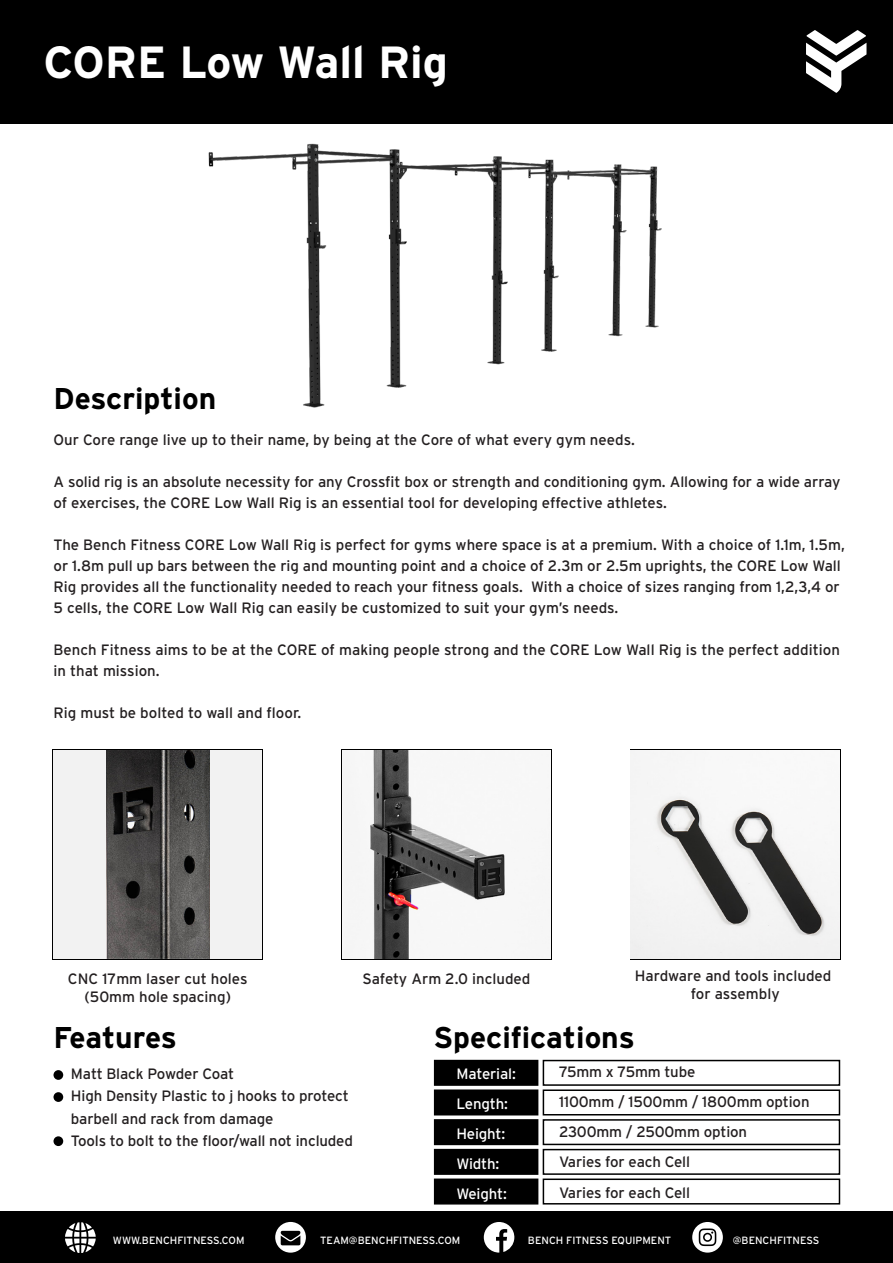
<style>
.page{position:relative;width:893px;height:1263px;background:#fff}
.page>*{position:absolute;margin:0;border:0;box-sizing:border-box;transform-origin:0 0}
.t1{font:700 45px "Interstate";color:#fff}
.t2{font:700 30px "Interstate";color:#000}
.t3{font:15px/21px "Interstate";letter-spacing:-.005em;color:#231f20}
.t4{font:15px/30px "Interstate";letter-spacing:-.01em;color:#fff}
.t5{font:10.5px "Interstate";color:#fff}
</style>
<div class="page">
<img style="left:109px;top:123px;width:675px;height:285px">
<div style="left:0;top:0;width:893px;height:123px;background:#000"></div>
<div style="left:54px;top:1070px;width:9px;height:10px;background:#000;border-radius:50%"></div>
<div style="left:54px;top:1092px;width:9px;height:10px;background:#000;border-radius:50%"></div>
<div style="left:54px;top:1136px;width:9px;height:10px;background:#000;border-radius:50%"></div>
<div style="left:434px;top:1060px;width:104px;height:26px;background:#000;border:2px solid #000"></div>
<div style="left:434px;top:1089px;width:104px;height:26px;background:#000;border:2px solid #000"></div>
<div style="left:434px;top:1119px;width:104px;height:26px;background:#000;border:2px solid #000"></div>
<div style="left:434px;top:1149px;width:104px;height:26px;background:#000;border:2px solid #000"></div>
<div style="left:434px;top:1178px;width:104px;height:26px;background:#000;border:2px solid #000"></div>
<div style="left:543px;top:1060px;width:297px;height:26px;border:2px solid #000"></div>
<div style="left:543px;top:1089px;width:297px;height:26px;border:2px solid #000"></div>
<div style="left:543px;top:1119px;width:297px;height:26px;border:2px solid #000"></div>
<div style="left:543px;top:1149px;width:297px;height:26px;border:2px solid #000"></div>
<div style="left:543px;top:1178px;width:297px;height:26px;border:2px solid #000"></div>
<div style="left:0;top:1212px;width:893px;height:51px;background:#000"></div>
<svg style="left:275px;top:1222px;width:31px;height:30px"></svg>
<svg style="left:484px;top:1222px;width:31px;height:30px"></svg>
<svg style="left:692px;top:1222px;width:31px;height:30px"></svg>
<svg style="left:65px;top:1222px;width:31px;height:31px"></svg>
<svg style="left:806px;top:30px;width:60px;height:63px"></svg>
<div style="left:54px;top:750px;width:208px;height:209px;background:#f2f2f2"></div>
<img style="left:106px;top:750px;width:103px;height:208px">
<img style="left:631px;top:750px;width:208px;height:209px">
<img style="left:344px;top:750px;width:161px;height:209px">
<h1 class="t1" style="left:44px;top:37px;width:406px">CORE Low Wall Rig</h1>
<h2 class="t2" style="left:54px;top:382px;width:164px">Description</h2>
<p class="t3" style="left:54px;top:429px;width:583px">Our Core range live up to their name, by being at the Core of what every gym needs.</p>
<p class="t3" style="left:54px;top:471px;width:788px">A solid rig is an absolute necessity for any Crossfit box or strength and conditioning gym. Allowing for a wide array of exercises, the CORE Low Wall Rig is an essential tool for developing effective athletes.</p>
<p class="t3" style="left:54px;top:534px;width:793px">The Bench Fitness CORE Low Wall Rig is perfect for gyms where space is at a premium. With a choice of 1.1m, 1.5m, or 1.8m pull up bars between the rig and mounting point and a choice of 2.3m or 2.5m uprights, the CORE Low Wall Rig provides all the functionality needed to reach your fitness goals. With a choice of sizes ranging from 1,2,3,4 or 5 cells, the CORE Low Wall Rig can easily be customized to suit your gym’s needs.</p>
<p class="t3" style="left:54px;top:639px;width:788px">Bench Fitness aims to be at the CORE of making people strong and the CORE Low Wall Rig is the perfect addition in that mission.</p>
<p class="t3" style="left:54px;top:702px;width:249px">Rig must be bolted to wall and floor.</p>
<p class="t3" style="left:68px;top:969px;width:181px;line-height:18px;text-align:center">CNC 17mm laser cut holes (50mm hole spacing)</p>
<p class="t3" style="left:362px;top:968px;width:170px">Safety Arm 2.0 included</p>
<p class="t3" style="left:635px;top:967px;width:198px;line-height:18px;text-align:center">Hardware and tools included for assembly</p>
<h2 class="t2" style="left:54px;top:1020px;width:125px">Features</h2>
<p class="t3" style="left:71px;top:1062px;width:284px;line-height:22.5px">Matt Black Powder Coat<br>High Density Plastic to j hooks to protect barbell and rack from damage<br>Tools to bolt to the floor/wall not included</p>
<h2 class="t2" style="left:433px;top:1020px;width:203px">Specifications</h2>
<p class="t4" style="left:456px;top:1058px;width:61px">Material:<br>Length:<br>Height:<br>Width:<br>Weight:</p>
<p class="t3" style="left:559px;top:1057px;width:252px;line-height:30px">75mm x 75mm tube<br>1100mm / 1500mm / 1800mm option<br>2300mm / 2500mm option<br>Varies for each Cell<br>Varies for each Cell</p>
<p class="t5" style="left:113px;top:1235px;width:133px">WWW.BENCHFITNESS.COM</p>
<p class="t5" style="left:320px;top:1235px;width:142px">TEAM@BENCHFITNESS.COM</p>
<p class="t5" style="left:528px;top:1235px;width:145px">BENCH FITNESS EQUIPMENT</p>
<p class="t5" style="left:733px;top:1235px;width:88px">@BENCHFITNESS</p>
</div>
